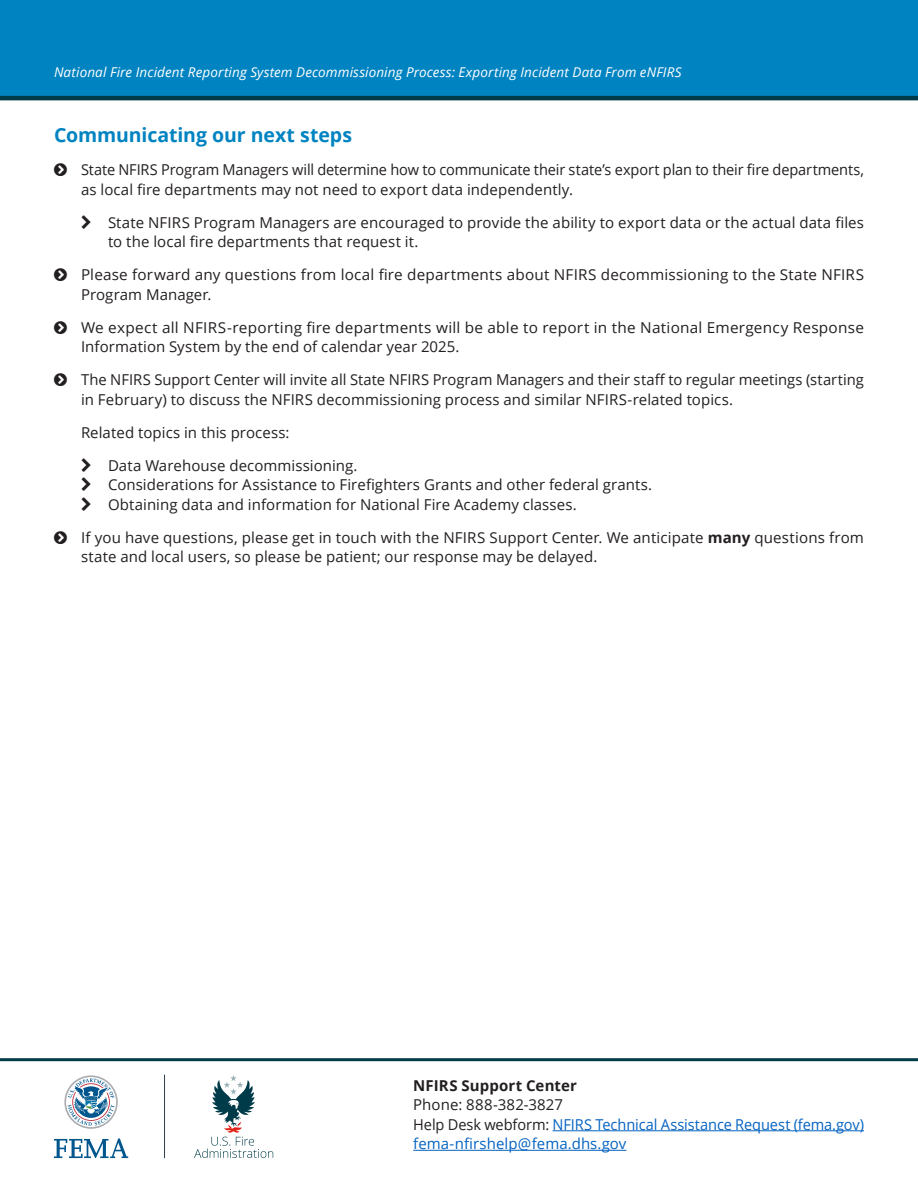
<style>
.page{position:relative;width:918px;height:1188px;background:#fff}
.page>*{position:absolute;margin:0;border:0;box-sizing:border-box;transform-origin:0 0}
.Subhead{font:700 19.5px "Open Sans";letter-spacing:-.005em;color:#0083c1}
.Indented_text{font:15px/19.5px "Open Sans";letter-spacing:.005em;color:#231f20}
.Body_text{font:15px/19.5px "Open Sans";color:#0563c1}
.t1{font:italic 13.5px "Open Sans";letter-spacing:.01em;color:#fff}
.s1{font-weight:700}
.s2{font-weight:700;color:#231f20}
.s3{color:#231f20}
</style>
<div class="page">
<div style="left:0;top:0;width:918px;height:98px;background:#0083c1"></div>
<hr style="left:0;top:96px;width:918px;height:4px;background:#003b49">
<hr style="left:0;top:1058px;width:918px;height:3px;background:#003b49">
<hr style="left:553px;top:1130px;width:311px;height:1px;background:#0563c1">
<hr style="left:413px;top:1150px;width:213px;height:1px;background:#0563c1">
<svg style="left:54px;top:1138px;width:74px;height:20px"></svg>
<svg style="left:64px;top:1075px;width:54px;height:54px"></svg>
<hr style="left:164px;top:1075px;width:1px;height:83px;background:#313e48">
<svg style="left:194px;top:1075px;width:79px;height:83px"></svg>
<p class="t1" style="left:54px;top:63px;width:629px">National Fire Incident Reporting System Decommissioning Process: Exporting Incident Data From eNFIRS</p>
<p class="Subhead" style="left:54px;top:122px;width:300px">Communicating our next steps</p>
<p class="Indented_text" style="left:81px;top:160px;width:785px">State NFIRS Program Managers will determine how to communicate their state’s export plan to their fire departments, as local fire departments may not need to export data independently.</p>
<p class="Indented_text" style="left:108px;top:212px;width:758px">State NFIRS Program Managers are encouraged to provide the ability to export data or the actual data files to the local fire departments that request it.</p>
<p class="Indented_text" style="left:81px;top:265px;width:785px">Please forward any questions from local fire departments about NFIRS decommissioning to the State NFIRS<br>Program Manager.</p>
<p class="Indented_text" style="left:81px;top:317px;width:785px">We expect all NFIRS-reporting fire departments will be able to report in the National Emergency Response<br>Information System by the end of calendar year 2025.</p>
<p class="Indented_text" style="left:81px;top:370px;width:785px">The NFIRS Support Center will invite all State NFIRS Program Managers and their staff to regular meetings (starting in February) to discuss the NFIRS decommissioning process and similar NFIRS-related topics.</p>
<p class="Indented_text" style="left:81px;top:422px;width:210px">Related topics in this process:</p>
<p class="Indented_text" style="left:108px;top:455px;width:251px">Data Warehouse decommissioning.</p>
<p class="Indented_text" style="left:108px;top:475px;width:546px">Considerations for Assistance to Firefighters Grants and other federal grants.</p>
<p class="Indented_text" style="left:108px;top:494px;width:470px">Obtaining data and information for National Fire Academy classes.</p>
<p class="Indented_text" style="left:81px;top:527px;width:785px">If you have questions, please get in touch with the NFIRS Support Center. We anticipate <span class="s1">many</span> questions from state and local users, so please be patient; our response may be delayed.</p>
<p class="Body_text" style="left:413px;top:1075px;width:452px"><span class="s2">NFIRS Support Center<br></span><span class="s3">Phone: 888-382-3827<br>Help Desk webform:</span> NFIRS Technical Assistance Request (fema.gov) fema-nfirshelp@fema.dhs.gov</p>
</div>
